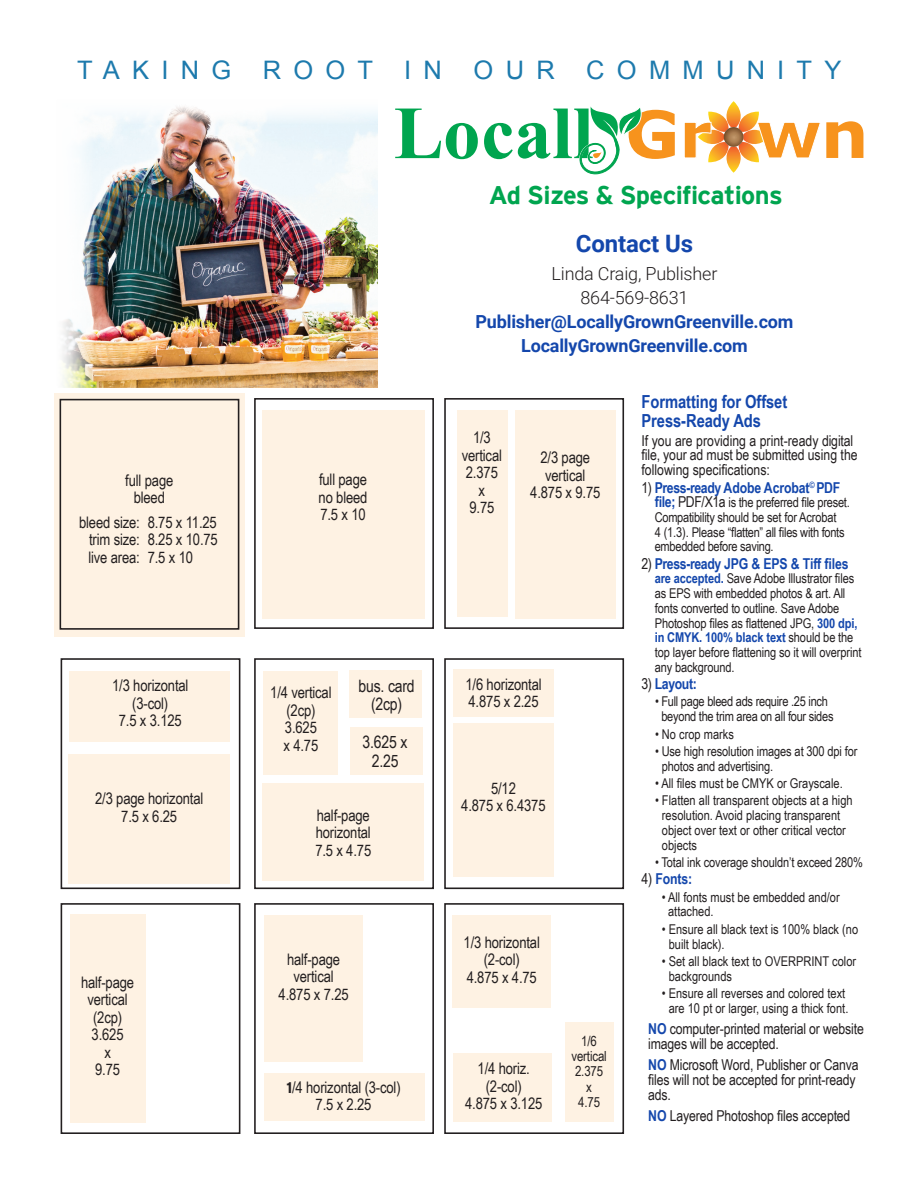
<style>
.page{position:relative;width:918px;height:1188px;background:#fff}
.page>*{position:absolute;margin:0;border:0;box-sizing:border-box;transform-origin:0 0}
.t1{font:25.5px "Arial";letter-spacing:.48em;color:#1d7aad}
.t2{font:700 25.5px "Interstate";letter-spacing:-.025em;color:#00a54f}
.Roboto_Bold_subheads{font:700 24px "Roboto";letter-spacing:-.005em;color:#1447ac}
.Roboto_body{font:700 18px "Roboto";letter-spacing:-.01em;color:#1447ac}
.Roboto_Bold_subheads-2{font:700 18px/19.5px "Arial Narrow";letter-spacing:-.005em;color:#1447ac}
.Roboto_body-2{font:300 18px "Roboto";letter-spacing:-.01em;color:#231f20}
.t3{font:17.1px/18.8px "Arial Narrow";letter-spacing:-.01em;color:#231f20;text-align:center}
.t4{font:15.9px/17.5px "Arial Narrow";letter-spacing:-.01em;color:#231f20;text-align:center}
.Roboto_body-3{font:15px/14.7px "Arial Narrow";letter-spacing:-.01em;color:#231f20}
.Roboto_body-4{font:700 15px "Arial Narrow";letter-spacing:-.025em;color:#1447ac}
.t5{font:13.95px/15.3px "Arial Narrow";letter-spacing:-.01em;color:#231f20;text-align:center}
.Roboto_body-5{font:13.5px/14.7px "Arial Narrow";letter-spacing:-.01em;color:#231f20}
.s1{font-family:"Interstate";font-weight:700;font-size:15.3px}
.s2{font-weight:400;color:#231f20}
.s3{font-weight:700;font-size:15px;color:#1447ac}
.s4{font-size:15px}
.s5{font-weight:700;color:#1447ac}
</style>
<div class="page">
<img style="left:62px;top:106px;width:316px;height:281px">
<div style="left:454px;top:1053px;width:98px;height:69px;background:#fef2e3"></div>
<div style="left:454px;top:724px;width:100px;height:153px;background:#fef2e3"></div>
<div style="left:457px;top:410px;width:50px;height:207px;background:#fef2e3"></div>
<div style="left:264px;top:1073px;width:161px;height:48px;background:#fef2e3"></div>
<div style="left:254px;top:658px;width:180px;height:231px;border:2px solid #231f20"></div>
<div style="left:68px;top:754px;width:162px;height:129px;background:#fef2e3"></div>
<div style="left:70px;top:671px;width:160px;height:71px;background:#fef2e3"></div>
<div style="left:61px;top:903px;width:179px;height:231px;border:2px solid #231f20"></div>
<div style="left:262px;top:783px;width:162px;height:97px;background:#fef2e3"></div>
<div style="left:254px;top:398px;width:180px;height:231px;border:2px solid #231f20"></div>
<div style="left:262px;top:410px;width:162px;height:209px;background:#fef2e3"></div>
<div style="left:54px;top:394px;width:191px;height:243px;background:#fef2e3"></div>
<div style="left:60px;top:399px;width:179px;height:231px;border:2px solid #231f20"></div>
<div style="left:70px;top:914px;width:75px;height:209px;background:#fef2e3"></div>
<div style="left:264px;top:671px;width:74px;height:103px;background:#fef2e3"></div>
<div style="left:349px;top:670px;width:73px;height:48px;background:#fef2e3"></div>
<div style="left:61px;top:658px;width:179px;height:231px;border:2px solid #231f20"></div>
<div style="left:515px;top:410px;width:100px;height:209px;background:#fef2e3"></div>
<div style="left:453px;top:915px;width:98px;height:92px;background:#fef2e3"></div>
<div style="left:254px;top:903px;width:180px;height:231px;border:2px solid #231f20"></div>
<div style="left:264px;top:915px;width:99px;height:147px;background:#fef2e3"></div>
<div style="left:565px;top:1022px;width:49px;height:99px;background:#fef2e3"></div>
<div style="left:453px;top:670px;width:101px;height:47px;background:#fef2e3"></div>
<div style="left:444px;top:658px;width:180px;height:231px;border:2px solid #231f20"></div>
<div style="left:444px;top:398px;width:180px;height:231px;border:2px solid #231f20"></div>
<div style="left:444px;top:903px;width:180px;height:231px;border:2px solid #231f20"></div>
<div style="left:350px;top:727px;width:72px;height:47px;background:#fef2e3"></div>
<svg style="left:684px;top:101px;width:179px;height:72px"></svg>
<svg style="left:395px;top:109px;width:83px;height:50px"></svg>
<svg style="left:484px;top:106px;width:191px;height:69px"></svg>
<p class="t1" style="left:77px;top:53px;width:766px">TAKING ROOT IN OUR COMMUNITY</p>
<p class="t2" style="left:489px;top:181px;width:296px">Ad Sizes &amp; Specifications</p>
<p class="t4" style="left:125px;top:471px;width:50px">full page</p>
<p class="t4" style="left:134px;top:488px;width:33px">bleed</p>
<p class="t4" style="left:79px;top:513px;width:139px">bleed size: 8.75 x 11.25</p>
<p class="t4" style="left:89px;top:530px;width:130px">trim size: 8.25 x 10.75</p>
<p class="t4" style="left:88px;top:548px;width:106px">live area: 7.5 x 10</p>
<p class="t4" style="left:112px;top:676px;width:78px">1/3 horizontal</p>
<p class="t4" style="left:132px;top:694px;width:38px">(3-col)</p>
<p class="t4" style="left:119px;top:711px;width:65px">7.5 x 3.125</p>
<p class="t4" style="left:95px;top:789px;width:110px">2/3 page horizontal</p>
<p class="t4" style="left:121px;top:807px;width:57px">7.5 x 6.25</p>
<p class="t4" style="left:81px;top:973px;width:55px">half-page vertical (2cp)</p>
<p class="t4" style="left:92px;top:1025px;width:34px">3.625 x<br>9.75</p>
<p class="t4" style="left:319px;top:470px;width:50px;text-align:left">full page no bleed</p>
<p class="t4" style="left:320px;top:505px;width:47px">7.5 x 10</p>
<p class="t4" style="left:270px;top:683px;width:63px">1/4 vertical (2cp)</p>
<p class="t4" style="left:284px;top:718px;width:36px;text-align:left">3.625 x 4.75</p>
<p class="t3" style="left:358px;top:676px;width:58px">bus. card</p>
<p class="t3" style="left:371px;top:694px;width:33px">(2cp)</p>
<p class="t3" style="left:363px;top:732px;width:46px">3.625 x<br>2.25</p>
<p class="t4" style="left:316px;top:806px;width:57px;text-align:left">half-page horizontal</p>
<p class="t4" style="left:315px;top:841px;width:57px">7.5 x 4.75</p>
<p class="t4" style="left:287px;top:950px;width:55px">half-page vertical</p>
<p class="t4" style="left:279px;top:985px;width:72px">4.875 x 7.25</p>
<p class="t4" style="left:286px;top:1078px;width:116px"><span class="s1">1</span>/4 horizontal (3-col)</p>
<p class="t4" style="left:316px;top:1095px;width:57px">7.5 x 2.25</p>
<p class="Roboto_Bold_subheads" style="left:576px;top:227px;width:119px">Contact Us</p>
<p class="Roboto_body-2" style="left:552px;top:261px;width:167px">Linda Craig, Publisher</p>
<p class="Roboto_body-2" style="left:580px;top:285px;width:110px">864-569-8631</p>
<p class="Roboto_body" style="left:475px;top:309px;width:320px">Publisher@LocallyGrownGreenville.com</p>
<p class="Roboto_body" style="left:521px;top:333px;width:228px">LocallyGrownGreenville.com</p>
<p class="t4" style="left:462px;top:428px;width:42px">1/3 vertical</p>
<p class="t4" style="left:466px;top:463px;width:34px">2.375 x<br>9.75</p>
<p class="t4" style="left:540px;top:448px;width:51px">2/3 page</p>
<p class="t4" style="left:545px;top:466px;width:42px">vertical</p>
<p class="t4" style="left:530px;top:483px;width:72px">4.875 x 9.75</p>
<p class="t4" style="left:465px;top:675px;width:78px">1/6 horizontal</p>
<p class="t4" style="left:469px;top:692px;width:72px">4.875 x 2.25</p>
<p class="t4" style="left:491px;top:779px;width:26px">5/12</p>
<p class="t4" style="left:461px;top:796px;width:86px">4.875 x 6.4375</p>
<p class="t4" style="left:464px;top:933px;width:78px">1/3 horizontal</p>
<p class="t4" style="left:484px;top:950px;width:38px">(2-col)</p>
<p class="t4" style="left:467px;top:968px;width:72px">4.875 x 4.75</p>
<p class="t4" style="left:478px;top:1059px;width:54px">1/4 horiz.</p>
<p class="t4" style="left:486px;top:1077px;width:38px">(2-col)</p>
<p class="t4" style="left:465px;top:1094px;width:79px">4.875 x 3.125</p>
<p class="t5" style="left:571px;top:1033px;width:37px">1/6 vertical</p>
<p class="t5" style="left:575px;top:1063px;width:30px">2.375 x<br>4.75</p>
<p class="Roboto_Bold_subheads-2" style="left:642px;top:391px;width:147px">Formatting for Offset<br>Press-Ready Ads</p>
<p class="Roboto_body-3" style="left:642px;top:433px;width:218px">If you are providing a print-ready digital file, your ad must be submitted using the following specifications:</p>
<p class="Roboto_body-4" style="left:642px;top:476px;width:200px"><span class="s2">1)</span> Press-ready Adobe Acrobat<sup>©</sup> PDF</p>
<p class="Roboto_body-5" style="left:655px;top:495px;width:197px"><span class="s3">file;</span> <span class="s4">PDF/X1a</span> is the preferred file preset.<br>Compatibility should be set for Acrobat<br>4 (1.3). Please “flatten” all files with fonts embedded before saving.</p>
<p class="Roboto_body-4" style="left:642px;top:552px;width:209px"><span class="s2">2)</span> Press-ready JPG &amp; EPS &amp; Tiff files</p>
<p class="Roboto_body-5" style="left:655px;top:571px;width:208px"><span class="s5">are accepted.</span> Save Adobe Illustrator files as EPS with embedded photos &amp; art. All fonts converted to outline. Save Adobe Photoshop files as flattened JPG, <span class="s5">300 dpi, in CMYK. 100% black text</span> should be the top layer before flattening so it will overprint any background.</p>
<p class="Roboto_body-4" style="left:642px;top:672px;width:57px"><span class="s2">3)</span> Layout:</p>
<p class="Roboto_body-5" style="left:655px;top:694px;width:180px;text-align:center">• Full page bleed ads require .25 inch beyond the trim area on all four sides</p>
<p class="Roboto_body-5" style="left:655px;top:726px;width:80px">• No crop marks</p>
<p class="Roboto_body-5" style="left:662px;top:743px;width:197px;text-indent:-7px">• Use high resolution images at 300 dpi for photos and advertising.</p>
<p class="Roboto_body-5" style="left:655px;top:775px;width:189px">• All files must be CMYK or Grayscale.</p>
<p class="Roboto_body-5" style="left:662px;top:793px;width:192px;text-indent:-7px">• Flatten all transparent objects at a high resolution. Avoid placing transparent object over text or other critical vector objects</p>
<p class="Roboto_body-5" style="left:655px;top:854px;width:209px">• Total ink coverage shouldn’t exceed 280%</p>
<p class="Roboto_body-4" style="left:642px;top:868px;width:52px"><span class="s2">4)</span> Fonts:</p>
<p class="Roboto_body-5" style="left:668px;top:889px;width:173px;text-indent:-6px">• All fonts must be embedded and/or attached.</p>
<p class="Roboto_body-5" style="left:669px;top:921px;width:191px;text-indent:-7px">• Ensure all black text is 100% black (no built black).</p>
<p class="Roboto_body-5" style="left:669px;top:953px;width:189px;text-indent:-7px">• Set all black text to OVERPRINT color backgrounds</p>
<p class="Roboto_body-5" style="left:662px;top:985px;width:188px;text-align:center">• Ensure all reverses and colored text are 10 pt or larger, using a thick font.</p>
<p class="Roboto_body-3" style="left:648px;top:1021px;width:217px"><span class="s5">NO</span> computer-printed material or website images will be accepted.</p>
<p class="Roboto_body-3" style="left:648px;top:1057px;width:212px"><span class="s5">NO</span> Microsoft Word, Publisher or Canva files will not be accepted for print-ready ads.</p>
<p class="Roboto_body-3" style="left:648px;top:1108px;width:204px"><span class="s5">NO</span> Layered Photoshop files accepted</p>
</div>
